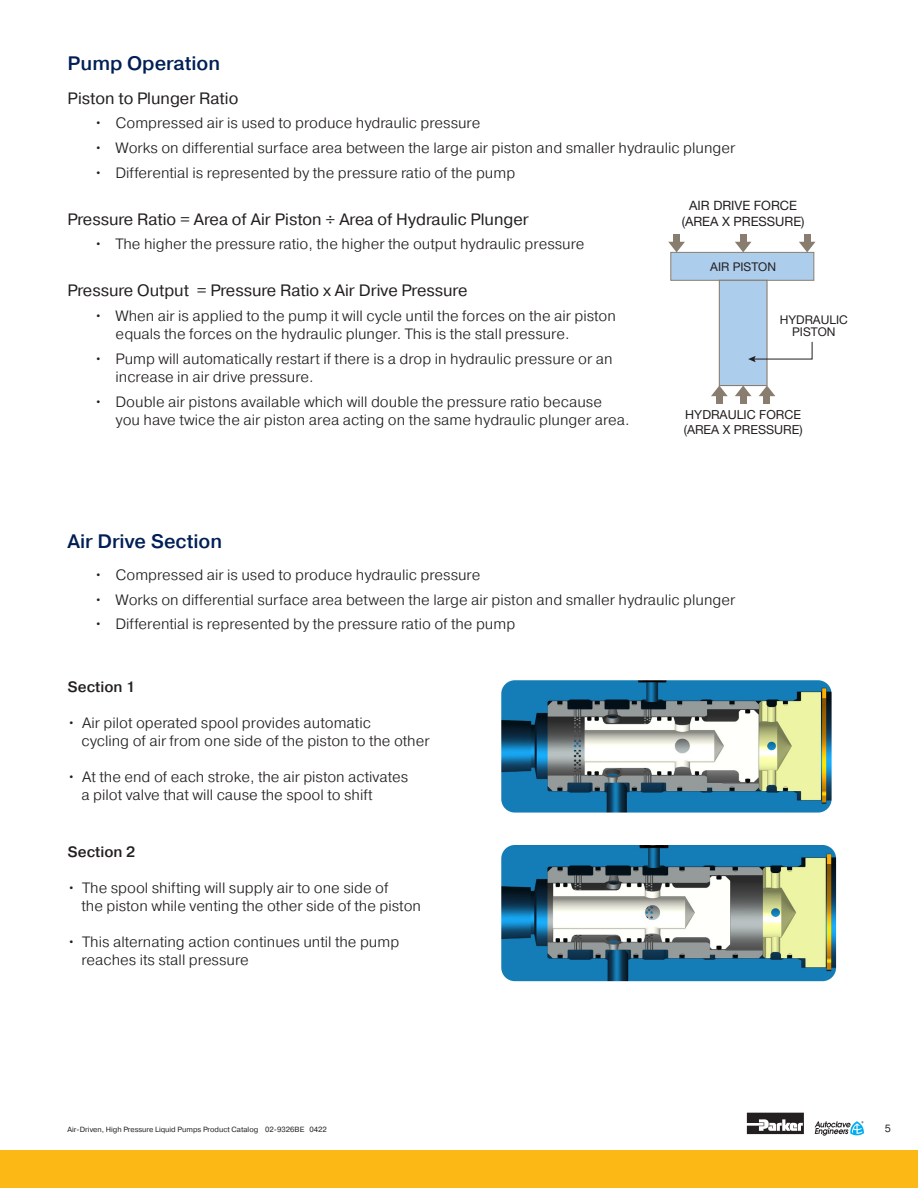
<style>
.page{position:relative;width:918px;height:1188px;background:#fff}
.page>*{position:absolute;margin:0;border:0;box-sizing:border-box;transform-origin:0 0}
.t1{font:500 19.5px "Pragmatica";color:#001f56}
.t2{font:16.5px "Pragmatica";color:#231f20}
.t3{font:300 15px/18px "Pragmatica";color:#231f20}
.t4{font:500 15px "Pragmatica";color:#231f20}
.t5{font:12.9px/15.5px "Helvetica Neue LT Std";color:#231f20;text-align:center}
.t6{font:12.45px/15px "Helvetica Neue LT Std";color:#231f20}
.t7{font:12px/12px "Helvetica Neue LT Std";color:#231f20;text-align:center}
.t8{font:10.5px "Pragmatica";color:#231f20}
.t9{font:7.5px "Pragmatica";color:#231f20}
</style>
<div class="page">
<div style="left:0;top:1150px;width:918px;height:38px;background:#fcb814"></div>
<svg style="left:747px;top:1113px;width:57px;height:21px"></svg>
<svg style="left:815px;top:1121px;width:49px;height:15px"></svg>
<div style="left:670px;top:252px;width:144px;height:29px;background:#accdeb;border:1px solid #887d6e"></div>
<div style="left:719px;top:280px;width:49px;height:106px;background:#accdeb;border:1px solid #887d6e"></div>
<svg style="left:711px;top:386px;width:17px;height:10px"></svg>
<div style="left:716px;top:394px;width:6px;height:10px;background:#887d6e"></div>
<svg style="left:759px;top:386px;width:16px;height:10px"></svg>
<div style="left:764px;top:394px;width:6px;height:10px;background:#887d6e"></div>
<svg style="left:735px;top:386px;width:17px;height:10px"></svg>
<div style="left:740px;top:394px;width:6px;height:10px;background:#887d6e"></div>
<svg style="left:668px;top:242px;width:17px;height:10px"></svg>
<div style="left:674px;top:234px;width:6px;height:10px;background:#887d6e"></div>
<svg style="left:799px;top:242px;width:16px;height:10px"></svg>
<div style="left:804px;top:234px;width:6px;height:10px;background:#887d6e"></div>
<svg style="left:735px;top:242px;width:17px;height:10px"></svg>
<div style="left:740px;top:234px;width:6px;height:10px;background:#887d6e"></div>
<svg style="left:748px;top:341px;width:65px;height:21px"></svg>
<img style="left:501px;top:680px;width:331px;height:133px">
<img style="left:501px;top:845px;width:335px;height:136px">
<p class="t1" style="left:68px;top:51px;width:154px">Pump Operation</p>
<p class="t2" style="left:68px;top:88px;width:172px">Piston to Plunger Ratio</p>
<p class="t3" style="left:94px;top:114px;width:387px">• Compressed air is used to produce hydraulic pressure</p>
<p class="t3" style="left:94px;top:139px;width:642px">• Works on differential surface area between the large air piston and smaller hydraulic plunger</p>
<p class="t3" style="left:94px;top:163px;width:422px">• Differential is represented by the pressure ratio of the pump</p>
<p class="t2" style="left:68px;top:209px;width:463px">Pressure Ratio = Area of Air Piston ÷ Area of Hydraulic Plunger</p>
<p class="t3" style="left:94px;top:235px;width:492px">• The higher the pressure ratio, the higher the output hydraulic pressure</p>
<p class="t2" style="left:68px;top:280px;width:402px">Pressure Output = Pressure Ratio x Air Drive Pressure</p>
<p class="t3" style="left:116px;top:307px;width:502px;text-indent:-21px">• When air is applied to the pump it will cycle until the forces on the air piston equals the forces on the hydraulic plunger. This is the stall pressure.</p>
<p class="t3" style="left:116px;top:349px;width:499px;text-indent:-21px">• Pump will automatically restart if there is a drop in hydraulic pressure or an increase in air drive pressure.</p>
<p class="t3" style="left:116px;top:392px;width:516px;text-indent:-21px">• Double air pistons available which will double the pressure ratio because you have twice the air piston area acting on the same hydraulic plunger area.</p>
<p class="t5" style="left:682px;top:198px;width:124px">AIR DRIVE FORCE (AREA X PRESSURE)</p>
<p class="t7" style="left:710px;top:260px;width:67px">AIR PISTON</p>
<p class="t7" style="left:780px;top:314px;width:70px">HYDRAULIC<br>PISTON</p>
<p class="t6" style="left:684px;top:407px;width:120px">HYDRAULIC FORCE (AREA X PRESSURE)</p>
<p class="t1" style="left:68px;top:529px;width:156px">Air Drive Section</p>
<p class="t3" style="left:94px;top:565px;width:387px">• Compressed air is used to produce hydraulic pressure</p>
<p class="t3" style="left:94px;top:590px;width:642px">• Works on differential surface area between the large air piston and smaller hydraulic plunger</p>
<p class="t3" style="left:94px;top:615px;width:422px">• Differential is represented by the pressure ratio of the pump</p>
<p class="t4" style="left:68px;top:677px;width:69px">Section 1</p>
<p class="t3" style="left:81px;top:714px;width:350px;text-indent:-14px">• Air pilot operated spool provides automatic<br>cycling of air from one side of the piston to the other</p>
<p class="t3" style="left:81px;top:768px;width:328px;text-indent:-14px">• At the end of each stroke, the air piston activates a pilot valve that will cause the spool to shift</p>
<p class="t4" style="left:68px;top:842px;width:69px">Section 2</p>
<p class="t3" style="left:81px;top:878px;width:341px;text-indent:-14px">• The spool shifting will supply air to one side of<br>the piston while venting the other side of the piston</p>
<p class="t3" style="left:81px;top:932px;width:319px;text-indent:-14px">• This alternating action continues until the pump reaches its stall pressure</p>
<p class="t9" style="left:68px;top:1125px;width:261px">Air-Driven, High Pressure Liquid Pumps Product Catalog 02-9326BE 0422</p>
<p class="t8" style="left:885px;top:1122px;width:8px">5</p>
</div>
